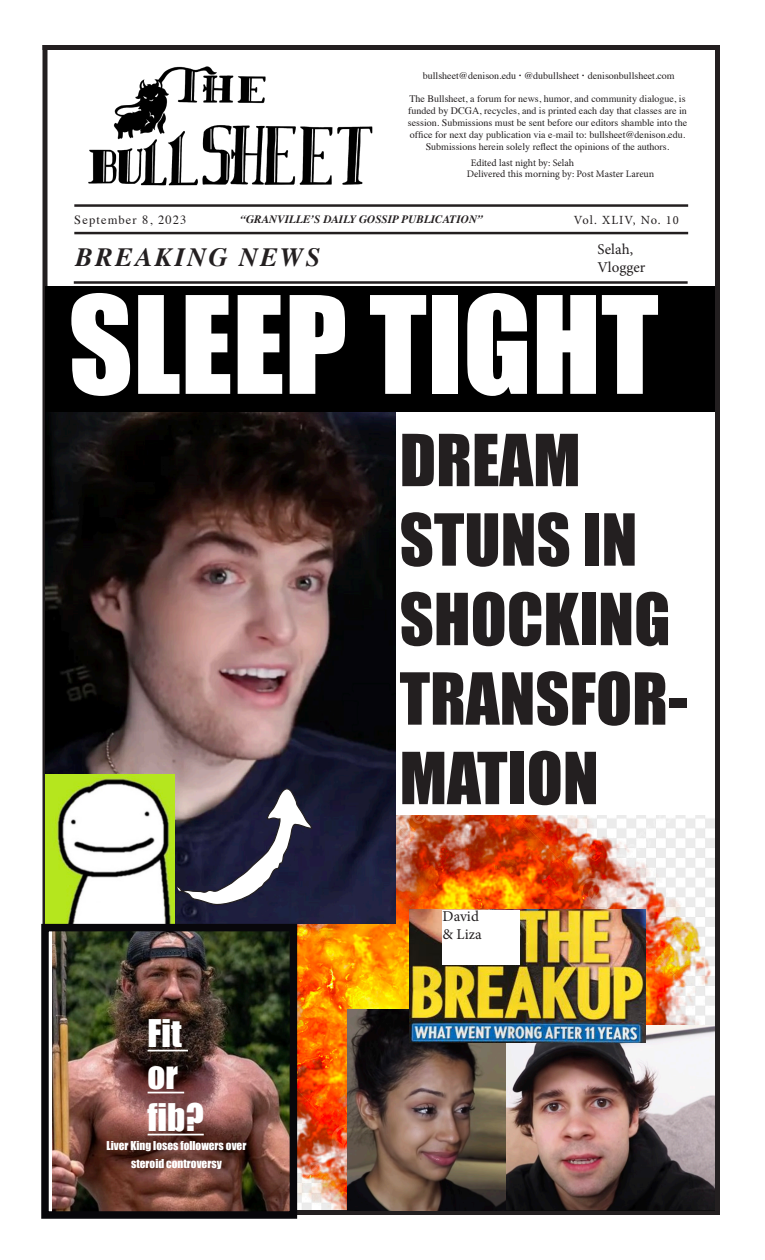
<style>
.page{position:relative;width:765px;height:1260px;background:#fff}
.page>*{position:absolute;margin:0;border:0;box-sizing:border-box;transform-origin:0 0}
.t1{font:125px "Impact";color:#fff}
.t2{font:66.25px/79.5px "Impact";color:#231f20}
.t3{font:35px/42px "Impact";color:#fff}
.t4{font:italic 700 26.25px "Times";letter-spacing:.09em;color:#231f20}
.t5{font:15px "Minion Pro";color:#231f20}
.t6{font:12.5px "Times";letter-spacing:.09em;color:#231f20}
.t7{font:12.5px "Minion Pro";letter-spacing:.09em;color:#231f20}
.t8{font:11.25px/18px "Impact";color:#fff;text-align:center}
.t9{font:italic 700 11.25px "Times";color:#231f20}
.t10{font:10px/12px "Times";color:#231f20;text-align:center}
.t11{font:10px "Minion Pro";color:#231f20}
.s1{font-weight:700;font-size:11.25px}
</style>
<div class="page">
<img style="left:297px;top:815px;width:418px;height:395px">
<div style="left:42px;top:45px;width:6px;height:1170px;background:#231f20"></div>
<div style="left:42px;top:45px;width:678px;height:5px;background:#231f20"></div>
<img style="left:88px;top:66px;width:285px;height:120px">
<hr style="left:74px;top:204px;width:614px;height:3px;background:#231f20">
<hr style="left:74px;top:232px;width:614px;height:2px;background:#231f20">
<div style="left:715px;top:45px;width:5px;height:1170px;background:#231f20"></div>
<div style="left:42px;top:1210px;width:678px;height:5px;background:#231f20"></div>
<img style="left:506px;top:1026px;width:208px;height:185px">
<img style="left:348px;top:1010px;width:158px;height:201px">
<img style="left:409px;top:909px;width:237px;height:133px">
<div style="left:443px;top:910px;width:77px;height:55px;background:#fff"></div>
<div style="left:45px;top:286px;width:670px;height:126px;background:#000"></div>
<img style="left:45px;top:412px;width:350px;height:512px">
<img style="left:45px;top:774px;width:130px;height:150px">
<svg style="left:176px;top:784px;width:137px;height:121px"></svg>
<img style="left:52px;top:933px;width:236px;height:277px">
<div style="left:41px;top:924px;width:256px;height:295px;border:8px solid #08070b"></div>
<hr style="left:148px;top:1050px;width:40px;height:1px;background:#fff">
<hr style="left:148px;top:1092px;width:36px;height:1px;background:#fff">
<hr style="left:148px;top:1134px;width:56px;height:1px;background:#fff">
<hr style="left:74px;top:281px;width:614px;height:3px;background:#231f20">
<p class="t10" style="left:423px;top:69px;width:253px">bullsheet@denison.edu <span class="s1">·</span> @dubullsheet <span class="s1">·</span> denisonbullsheet.com</p>
<p class="t10" style="left:408px;top:91px;width:281px">The Bullsheet, a forum for news, humor, and community dialogue, is funded by DCGA, recycles, and is printed each day that classes are in session. Submissions must be sent before our editors shamble into the office for next day publication via e-mail to: bullsheet@denison.edu.<br>Submissions herein solely reflect the opinions of the authors.</p>
<p class="t11" style="left:471px;top:156px;width:105px">Edited last night by: Selah</p>
<p class="t11" style="left:467px;top:167px;width:189px">Delivered this morning by: Post Master Lareun</p>
<p class="t6" style="left:74px;top:208px;width:114px">September 8, 2023</p>
<p class="t7" style="left:574px;top:211px;width:107px">Vol. XLIV, No. 10</p>
<p class="t9" style="left:241px;top:209px;width:244px">“GRANVILLE’S DAILY GOSSIP PUBLICATION”</p>
<p class="t4" style="left:76px;top:233px;width:246px">BREAKING NEWS</p>
<p class="t5" style="left:598px;top:239px;width:37px">Selah,</p>
<p class="t5" style="left:598px;top:257px;width:49px">Vlogger</p>
<p class="t1" style="left:68px;top:248px;width:592px">SLEEP TIGHT</p>
<p class="t2" style="left:400px;top:419px;width:289px">DREAM<br>STUNS IN<br>SHOCKING<br>TRANSFOR-<br>MATION</p>
<p class="t3" style="left:148px;top:1011px;width:58px">Fit or fib?</p>
<p class="t8" style="left:106px;top:1136px;width:141px">Liver King loses followers over steroid controversy</p>
<p class="t5" style="left:443px;top:906px;width:38px">David</p>
<p class="t5" style="left:443px;top:924px;width:41px">&amp; Liza</p>
</div>
